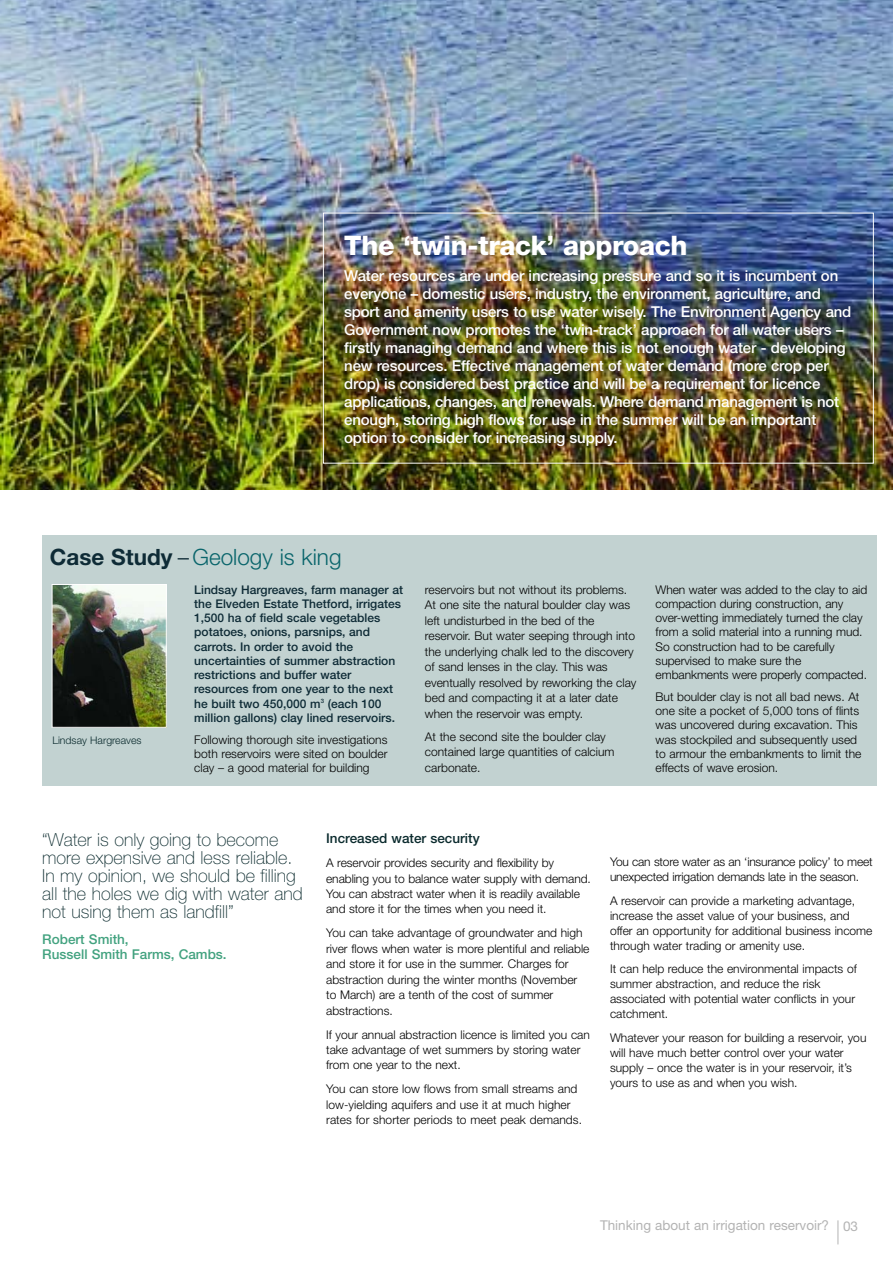
<style>
.page{position:relative;width:893px;height:1263px;background:#fff}
.page>*{position:absolute;margin:0;border:0;box-sizing:border-box;transform-origin:0 0}
.t1{font:800 27px "Helvetica Neue";letter-spacing:-.015em;color:#fff}
.t2{font:300 22.5px "Helvetica Neue";color:#09656b}
.t3{font:100 18px/18px "Helvetica Neue";color:#0a2a2d}
.t4{font:500 15px/18px "Helvetica Neue";letter-spacing:-.01em;color:#fff}
.t5{font:13.5px "Helvetica Neue";color:#b3b3b3}
.t6{font:500 13.5px/15px "Helvetica Neue";color:#42a27f}
.t7{font:500 13.5px "Helvetica Neue";color:#0a2a2d}
.t8{font:300 12px/14.2px "Helvetica Neue";color:#000}
.t9{font:500 12px/14.2px "Helvetica Neue";color:#0e2b36}
.t10{font:300 10.5px "Helvetica Neue";color:#0a2a2d}
.s1{font-weight:700;color:#0e2b36}
.s2{color:#0e2b36}
</style>
<div class="page">
<img style="left:0;top:0;width:893px;height:489px">
<div style="left:323px;top:213px;width:551px;height:251px;border:1px solid #fff"></div>
<svg style="left:837px;top:1220px;width:1px;height:24px"></svg>
<div style="left:42px;top:535px;width:834px;height:251px;background:#c2d2d1"></div>
<img style="left:54px;top:586px;width:111px;height:140px">
<div style="left:52px;top:584px;width:115px;height:144px;border:1px solid #fff"></div>
<h1 class="t1" style="left:344px;top:235px;width:345px">The ‘twin-track’ approach</h1>
<p class="t4" style="left:344px;top:268px;width:509px">Water resources are under increasing pressure and so it is incumbent on everyone – domestic users, industry, the environment, agriculture, and sport and amenity users to use water wisely. The Environment Agency and Government now promotes the ‘twin-track’ approach for all water users – firstly managing demand and where this is not enough water - developing new resources. Effective management of water demand (more crop per drop) is considered best practice and will be a requirement for licence applications, changes, and renewals. Where demand management is not enough, storing high flows for use in the summer will be an important option to consider for increasing supply.</p>
<h2 class="t2" style="left:50px;top:549px;width:293px"><span class="s1">Case Study</span> <span class="s2">–</span> Geology is king</h2>
<p class="t10" style="left:52px;top:737px;width:91px">Lindsay Hargreaves</p>
<p class="t9" style="left:194px;top:583px;width:210px">Lindsay Hargreaves, farm manager at the Elveden Estate Thetford, irrigates 1,500 ha of field scale vegetables potatoes, onions, parsnips, and carrots. In order to avoid the uncertainties of summer abstraction restrictions and buffer water resources from one year to the next he built two 450,000 m<sup>3</sup> (each 100 million gallons) clay lined reservoirs.</p>
<p class="t8" style="left:194px;top:733px;width:195px;text-align:justify">Following thorough site investigations both reservoirs were sited on boulder clay – a good material for building</p>
<p class="t8" style="left:425px;top:583px;width:213px;line-height:15.6px">reservoirs but not without its problems.<br>At one site the natural boulder clay was left undisturbed in the bed of the reservoir. But water seeping through into the underlying chalk led to the discovery of sand lenses in the clay. This was eventually resolved by reworking the clay bed and compacting it at a later date when the reservoir was empty.</p>
<p class="t8" style="left:425px;top:730px;width:191px;line-height:15.6px">At the second site the boulder clay contained large quantities of calcium carbonate.</p>
<p class="t8" style="left:656px;top:583px;width:213px">When water was added to the clay to aid compaction during construction, any over-wetting immediately turned the clay from a solid material into a running mud.<br>So construction had to be carefully supervised to make sure the embankments were properly compacted.</p>
<p class="t8" style="left:656px;top:691px;width:207px">But boulder clay is not all bad news. At one site a pocket of 5,000 tons of flints was uncovered during excavation. This was stockpiled and subsequently used to armour the embankments to limit the effects of wave erosion.</p>
<h3 class="t3" style="left:42px;top:833px;width:262px">“Water is only going to become more expensive and less reliable.<br>In my opinion, we should be filling all the holes we dig with water and not using them as landfill”</h3>
<p class="t6" style="left:42px;top:933px;width:186px">Robert Smith,<br>Russell Smith Farms, Cambs.</p>
<p class="t7" style="left:326px;top:833px;width:155px">Increased water security</p>
<p class="t8" style="left:326px;top:856px;width:266px;line-height:15.5px">A reservoir provides security and flexibility by enabling you to balance water supply with demand.<br>You can abstract water when it is readily available and store it for the times when you need it.</p>
<p class="t8" style="left:326px;top:927px;width:265px;line-height:15.5px">You can take advantage of groundwater and high river flows when water is more plentiful and reliable and store it for use in the summer. Charges for abstraction during the winter months (November to March) are a tenth of the cost of summer abstractions.</p>
<p class="t8" style="left:326px;top:1028px;width:265px;line-height:15.5px">If your annual abstraction licence is limited you can take advantage of wet summers by storing water from one year to the next.</p>
<p class="t8" style="left:326px;top:1083px;width:257px;line-height:15.5px">You can store low flows from small streams and low-yielding aquifers and use it at much higher rates for shorter periods to meet peak demands.</p>
<p class="t8" style="left:610px;top:856px;width:264px;line-height:15px">You can store water as an ‘insurance policy’ to meet unexpected irrigation demands late in the season.</p>
<p class="t8" style="left:610px;top:894px;width:264px;line-height:15px">A reservoir can provide a marketing advantage, increase the asset value of your business, and offer an opportunity for additional business income through water trading or amenity use.</p>
<p class="t8" style="left:610px;top:963px;width:248px;line-height:15px">It can help reduce the environmental impacts of summer abstraction, and reduce the risk associated with potential water conflicts in your catchment.</p>
<p class="t8" style="left:610px;top:1031px;width:258px;line-height:15px">Whatever your reason for building a reservoir, you will have much better control over your water supply – once the water is in your reservoir, it’s yours to use as and when you wish.</p>
<p class="t5" style="left:600px;top:1221px;width:260px">Thinking about an irrigation reservoir? 03</p>
</div>
